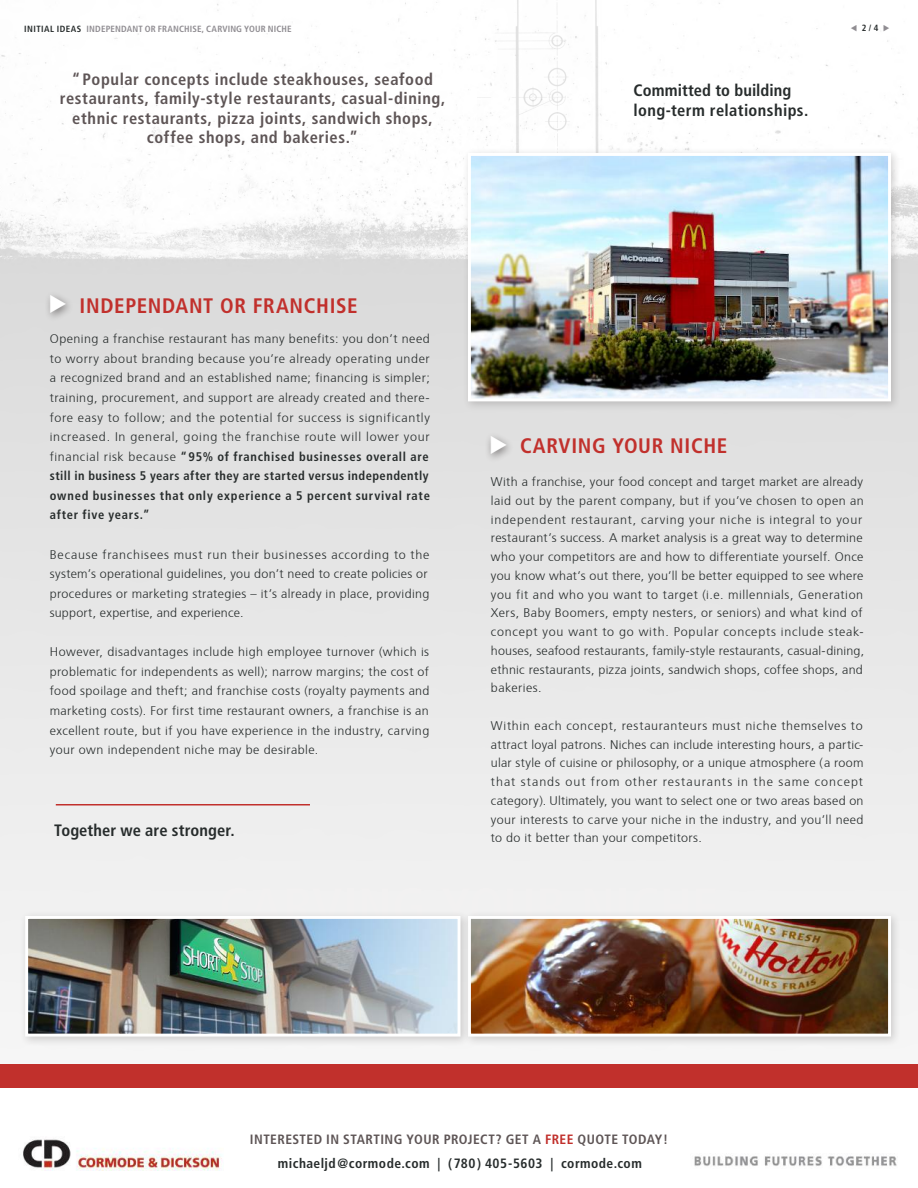
<style>
.page{position:relative;width:918px;height:1188px;background:#fff}
.page>*{position:absolute;margin:0;border:0;box-sizing:border-box;transform-origin:0 0}
.t1{font:700 condensed 21px "Frutiger LT Std";letter-spacing:.03em;color:#c1302c}
.t2{font:700 condensed 16.5px/19.5px "Frutiger LT Std";letter-spacing:.035em;color:#5e5556;text-align:center}
.t3{font:700 condensed 16.5px/19.8px "Frutiger LT Std";letter-spacing:.005em;color:#272c2c}
.t4{font:700 condensed 13.5px "Frutiger LT Std";letter-spacing:.03em;color:#5e5556}
.t5{font:700 condensed 13.5px "Frutiger LT Std";letter-spacing:.035em;color:#272c2c}
.t6{font:300 12.45px/18.8px "Frutiger";letter-spacing:.03em;color:#272c2c;text-align:justify}
.t7{font:700 condensed 12.45px/19.5px "Frutiger LT Std";letter-spacing:.06em;color:#272c2c;text-align:justify}
.t8{font:700 condensed 9px "Frutiger LT Std";letter-spacing:.015em;color:#908d92}
.t9{font:700 condensed 9px "Frutiger LT Std";color:#272c2c}
.s1{color:#272c2c}
.s2{font-family:"Frutiger";font-weight:300;font-stretch:normal}
.s3{color:#c1302c}
</style>
<div class="page">
<div style="left:0;top:1064px;width:918px;height:24px;background:#c1302c"></div>
<img style="left:478px;top:0;width:124px;height:147px">
<div style="left:44px;top:290px;width:31px;height:33px;background:#241f1f;opacity:.5"></div>
<div style="left:462px;top:147px;width:439px;height:264px;background:#241f1f;opacity:.2"></div>
<img style="left:472px;top:157px;width:415px;height:240px">
<div style="left:468px;top:153px;width:423px;height:248px;border:3px solid #fff"></div>
<hr style="left:56px;top:804px;width:254px;height:2px;background:#c1302c">
<img style="left:19px;top:1136px;width:204px;height:34px">
<img style="left:690px;top:1153px;width:208px;height:15px">
<div style="left:485px;top:431px;width:31px;height:33px;background:#241f1f;opacity:.5"></div>
<div style="left:462px;top:910px;width:439px;height:137px;background:#241f1f;opacity:.2"></div>
<img style="left:472px;top:920px;width:415px;height:113px">
<div style="left:468px;top:916px;width:423px;height:121px;border:3px solid #fff"></div>
<div style="left:19px;top:910px;width:452px;height:137px;background:#241f1f;opacity:.2"></div>
<img style="left:29px;top:920px;width:427px;height:113px">
<div style="left:25px;top:916px;width:435px;height:121px;border:3px solid #fff"></div>
<svg style="left:50px;top:295px;width:16px;height:18px"></svg>
<svg style="left:491px;top:436px;width:16px;height:18px"></svg>
<p class="t8" style="left:24px;top:23px;width:269px"><span class="s1">INITIAL IDEAS</span> INDEPENDANT OR FRANCHISE, CARVING YOUR NICHE</p>
<p class="t9" style="left:862px;top:23px;width:18px">2 / 4</p>
<h2 class="t2" style="left:60px;top:69px;width:387px">“Popular concepts include steakhouses, seafood restaurants, family-style restaurants, casual-dining, ethnic restaurants, pizza joints, sandwich shops, coffee shops, and bakeries.”</h2>
<h2 class="t3" style="left:634px;top:81px;width:176px">Committed to building long-term relationships.</h2>
<h1 class="t1" style="left:80px;top:293px;width:280px">INDEPENDANT OR FRANCHISE</h1>
<p class="t6" style="left:50px;top:328px;width:382px;line-height:19.5px">Opening a franchise restaurant has many benefits: you don’t need to worry about branding because you’re already operating under a recognized brand and an established name; financing is simpler; training, procurement, and support are already created and there&shy;fore easy to follow; and the potential for success is significantly increased. In general, going the franchise route will lower your</p>
<p class="t7" style="left:50px;top:447px;width:382px"><span class="s2">financial risk because</span> “95% of franchised businesses overall are still in business 5 years after they are started versus independently owned businesses that only experience a 5 percent survival rate after five years.”</p>
<p class="t6" style="left:50px;top:544px;width:381px;line-height:19.5px;text-align:left">Because franchisees must run their businesses according to the system’s operational guidelines, you don’t need to create policies or procedures or marketing strategies – it’s already in place, providing support, expertise, and experience.</p>
<p class="t6" style="left:50px;top:641px;width:381px;line-height:19.5px">However, disadvantages include high employee turnover (which is problematic for independents as well); narrow margins; the cost of food spoilage and theft; and franchise costs (royalty payments and marketing costs). For first time restaurant owners, a franchise is an excellent route, but if you have experience in the industry, carving your own independent niche may be desirable.</p>
<h2 class="t3" style="left:54px;top:820px;width:182px">Together we are stronger.</h2>
<h1 class="t1" style="left:520px;top:434px;width:209px">CARVING YOUR NICHE</h1>
<p class="t6" style="left:491px;top:472px;width:375px;text-align:left">With a franchise, your food concept and target market are already laid out by the parent company, but if you’ve chosen to open an independent restaurant, carving your niche is integral to your restaurant’s success. A market analysis is a great way to determine who your competitors are and how to differentiate yourself. Once you know what’s out there, you’ll be better equipped to see where you fit and who you want to target (i.e. millennials, Generation Xers, Baby Boomers, empty nesters, or seniors) and what kind of concept you want to go with. Popular concepts include steak&shy;houses, seafood restaurants, family-style restaurants, casual-dining, ethnic restaurants, pizza joints, sandwich shops, coffee shops, and bakeries.</p>
<p class="t6" style="left:491px;top:715px;width:374px">Within each concept, restauranteurs must niche themselves to attract loyal patrons. Niches can include interesting hours, a partic&shy;ular style of cuisine or philosophy, or a unique atmosphere (a room that stands out from other restaurants in the same concept category). Ultimately, you want to select one or two areas based on your interests to carve your niche in the industry, and you’ll need to do it better than your competitors.</p>
<p class="t4" style="left:250px;top:1131px;width:420px">INTERESTED IN STARTING YOUR PROJECT? GET A <span class="s3">FREE</span> QUOTE TODAY!</p>
<p class="t5" style="left:278px;top:1155px;width:365px">michaeljd@cormode.com | (780) 405-5603 | cormode.com</p>
</div>
